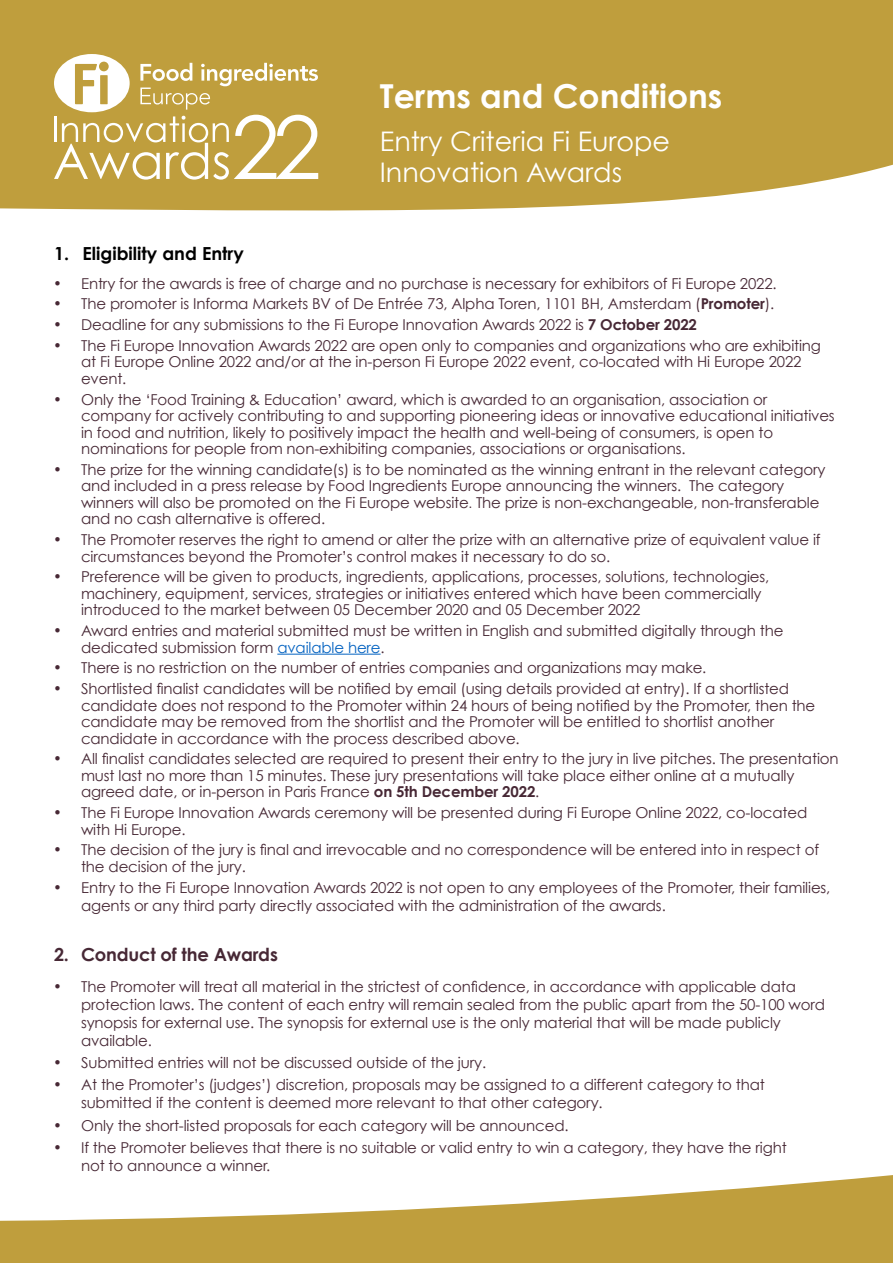
<style>
.page{position:relative;width:893px;height:1263px;background:#fff}
.page>*{position:absolute;margin:0;border:0;box-sizing:border-box;transform-origin:0 0}
.t1{font:87.3px "Century Gothic";color:#fff}
.t2{font:700 33px "Century Gothic";color:#fff}
.t3{font:27px "Century Gothic";color:#fff}
.t4{font:700 18px "Century Gothic";color:#000}
.t5{font:700 18px "Century Gothic";letter-spacing:-.01em;color:#472835}
.t6{font:15px/16.5px "Century Gothic";letter-spacing:-.01em;color:#472835}
.s1{font-weight:700}
.s2{font-family:"Calibri";font-size:13.5px}
.s3{color:#0563c1}
</style>
<div class="page">
<hr style="left:277px;top:654px;width:104px;height:1px;background:#0563c1">
<div style="left:0;top:0;width:893px;height:211px;background:#bf9e3d"></div>
<svg style="left:54px;top:54px;width:264px;height:126px"></svg>
<svg style="left:0;top:1175px;width:893px;height:88px;fill:#bf9e3d"></svg>
<h1 class="t1" style="left:231px;top:94px;width:92px">22</h1>
<h2 class="t2" style="left:380px;top:75px;width:344px">Terms and Conditions</h2>
<h3 class="t3" style="left:380px;top:125px;width:292px">Entry Criteria Fi Europe</h3>
<h3 class="t3" style="left:380px;top:156px;width:244px">Innovation Awards</h3>
<p class="t4" style="left:54px;top:242px;width:191px">1. Eligibility and Entry</p>
<p class="t6" style="left:54px;top:275px;width:724px">• Entry for the awards is free of charge and no purchase is necessary for exhibitors of Fi Europe 2022.</p>
<p class="t6" style="left:54px;top:295px;width:722px">• The promoter is Informa Markets BV of De Entrée 73, Alpha Toren, 1101 BH, Amsterdam (<span class="s1">Promoter</span>).</p>
<p class="t6" style="left:54px;top:316px;width:644px">• Deadline for any submissions to the Fi Europe Innovation Awards 2022 is <span class="s1">7 October 2022</span></p>
<p class="t6" style="left:81px;top:337px;width:742px;text-indent:-27px">• The Fi Europe Innovation Awards 2022 are open only to companies and organizations who are exhibiting at Fi Europe Online 2022 and/or at the in-person Fi Europe 2022 event, co-located with Hi Europe 2022 event.</p>
<p class="t6" style="left:81px;top:391px;width:755px;text-indent:-27px">• Only the ‘Food Training &amp; Education’ award, which is awarded to an organisation, association or company for actively contributing to and supporting pioneering ideas or innovative educational initiatives in food and nutrition, likely to positively impact the health and well-being of consumers, is open to nominations for people from non-exhibiting companies, associations or organisations.</p>
<p class="t6" style="left:81px;top:461px;width:746px;text-indent:-27px">• The prize for the winning candidate(s) is to be nominated as the winning entrant in the relevant category and included in a press release by Food Ingredients Europe announcing the winners. The category winners will also be promoted on the Fi Europe website<span class="s2">.</span> The prize is non-exchangeable, non-transferable and no cash alternative is offered.</p>
<p class="t6" style="left:81px;top:531px;width:741px;text-indent:-27px">• The Promoter reserves the right to amend or alter the prize with an alternative prize of equivalent value if circumstances beyond the Promoter’s control makes it necessary to do so.</p>
<p class="t6" style="left:81px;top:568px;width:690px;text-indent:-27px">• Preference will be given to products, ingredients, applications, processes, solutions, technologies, machinery, equipment, services, strategies or initiatives entered which have been commercially introduced to the market between 05 December 2020 and 05 December 2022</p>
<p class="t6" style="left:81px;top:622px;width:704px;text-indent:-27px">• Award entries and material submitted must be written in English and submitted digitally through the dedicated submission form <span class="s3">available here</span>.</p>
<p class="t6" style="left:54px;top:659px;width:654px">• There is no restriction on the number of entries companies and organizations may make.</p>
<p class="t6" style="left:81px;top:680px;width:736px;text-indent:-27px">• Shortlisted finalist candidates will be notified by email (using details provided at entry). If a shortlisted candidate does not respond to the Promoter within 24 hours of being notified by the Promoter, then the candidate may be removed from the shortlist and the Promoter will be entitled to shortlist another candidate in accordance with the process described above.</p>
<p class="t6" style="left:81px;top:750px;width:759px;text-indent:-27px">• All finalist candidates selected are required to present their entry to the jury in live pitches. The presentation must last no more than 15 minutes. These jury presentations will take place either online at a mutually agreed date, or in-person in Paris France <span class="s1">on 5th December 2022</span>.</p>
<p class="t6" style="left:81px;top:804px;width:728px;text-indent:-27px">• The Fi Europe Innovation Awards ceremony will be presented during Fi Europe Online 2022, co-located with Hi Europe.</p>
<p class="t6" style="left:81px;top:841px;width:740px;text-indent:-27px">• The decision of the jury is final and irrevocable and no correspondence will be entered into in respect of the decision of the jury.</p>
<p class="t6" style="left:81px;top:878px;width:751px;line-height:18px;text-indent:-27px">• Entry to the Fi Europe Innovation Awards 2022 is not open to any employees of the Promoter, their families, agents or any third party directly associated with the administration of the awards.</p>
<p class="t5" style="left:54px;top:943px;width:225px">2. Conduct of the Awards</p>
<p class="t6" style="left:81px;top:977px;width:746px;line-height:18px;text-indent:-27px">• The Promoter will treat all material in the strictest of confidence, in accordance with applicable data protection laws. The content of each entry will remain sealed from the public apart from the 50-100 word synopsis for external use. The synopsis for external use is the only material that will be made publicly available.</p>
<p class="t6" style="left:54px;top:1054px;width:434px">• Submitted entries will not be discussed outside of the jury.</p>
<p class="t6" style="left:81px;top:1076px;width:685px;line-height:18px;text-indent:-27px">• At the Promoter’s (judges’) discretion, proposals may be assigned to a different category to that submitted if the content is deemed more relevant to that other category.</p>
<p class="t6" style="left:54px;top:1117px;width:516px">• Only the short-listed proposals for each category will be announced.</p>
<p class="t6" style="left:81px;top:1138px;width:707px;line-height:18px;text-indent:-27px">• If the Promoter believes that there is no suitable or valid entry to win a category, they have the right not to announce a winner.</p>
</div>
